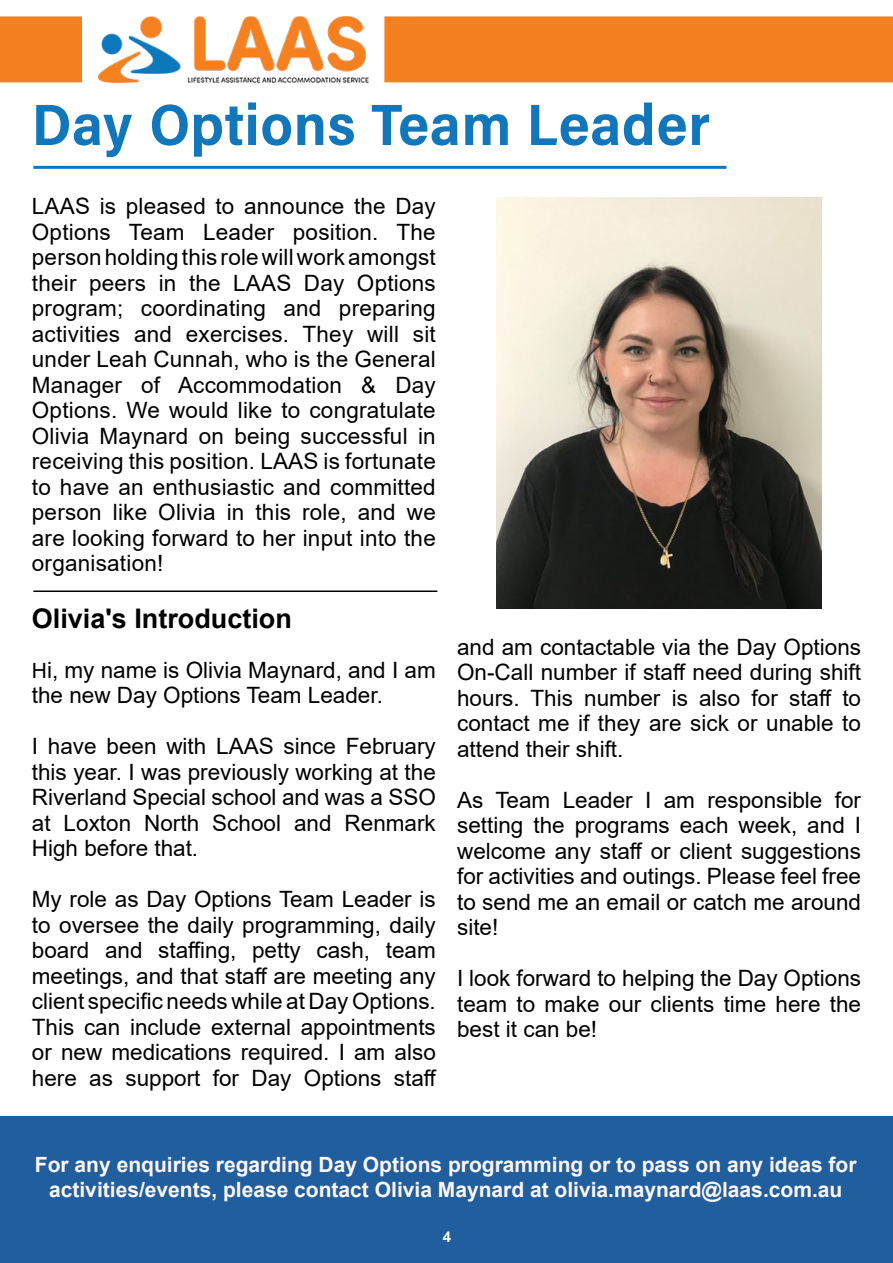
<style>
.page{position:relative;width:893px;height:1263px;background:#fff}
.page>*{position:absolute;margin:0;border:0;box-sizing:border-box;transform-origin:0 0}
.t1{font:58.5px "Acumin Variable Concept";letter-spacing:.01em;color:#1277ba}
.t2{font:700 27px "Arial";color:#000}
.t3{font:22.5px/25.5px "Arial";color:#000;text-align:justify}
.t4{font:700 21px/25.2px "Arial";color:#fff6f6;text-align:center}
.t5{font:700 15px "Arial";color:#fff}
.s1{font-size:21px}
</style>
<div class="page">
<div style="left:0;top:1116px;width:893px;height:147px;background:#215e9e"></div>
<hr style="left:33px;top:166px;width:693px;height:3px;background:#1277ba">
<img style="left:497px;top:198px;width:324px;height:410px">
<hr style="left:33px;top:590px;width:404px;height:2px;background:#000">
<div style="left:384px;top:16px;width:509px;height:66px;background:#f58020"></div>
<img style="left:98px;top:16px;width:270px;height:66px">
<div style="left:0;top:16px;width:82px;height:66px;background:#f58020"></div>
<h1 class="t1" style="left:32px;top:84px;width:680px">Day Options Team Leader</h1>
<p class="t3" style="left:32px;top:193px;width:405px">LAAS is pleased to announce the Day Options Team Leader position. The person holding this role will work amongst their peers in the LAAS Day Options program; coordinating and preparing activities and exercises. They will sit under Leah Cunnah, who is the General Manager of Accommodation &amp; Day Options. We would like to congratulate Olivia Maynard on being successful in receiving this position. LAAS is fortunate to have an enthusiastic and committed person like Olivia in this role, and we are looking forward to her input into the organisation!</p>
<p class="t2" style="left:32px;top:600px;width:261px">Olivia's Introduction</p>
<p class="t3" style="left:32px;top:657px;width:405px"><span class="s1">H</span>i, my name is Olivia Maynard, and I am the new Day Options Team Leader.</p>
<p class="t3" style="left:32px;top:733px;width:405px">I have been with LAAS since February this year. I was previously working at the Riverland Special school and was a SSO at Loxton North School and Renmark High before that.</p>
<p class="t3" style="left:32px;top:886px;width:406px">My role as Day Options Team Leader is to oversee the daily programming, daily board and staffing, petty cash, team meetings, and that staff are meeting any client specific needs while at Day Options.<br>This can include external appointments or new medications required. I am also here as support for Day Options staff</p>
<p class="t3" style="left:457px;top:634px;width:405px">and am contactable via the Day Options On-Call number if staff need during shift hours. This number is also for staff to contact me if they are sick or unable to attend their shift.</p>
<p class="t3" style="left:457px;top:787px;width:405px">As Team Leader I am responsible for setting the programs each week, and I welcome any staff or client suggestions for activities and outings. Please feel free to send me an email or catch me around site!</p>
<p class="t3" style="left:457px;top:965px;width:405px">I look forward to helping the Day Options team to make our clients time here the best it can be!</p>
<p class="t4" style="left:35px;top:1152px;width:823px">For any enquiries regarding Day Options programming or to pass on any ideas for activities/events, please contact Olivia Maynard at olivia.maynard@laas.com.au</p>
<p class="t5" style="left:443px;top:1226px;width:10px">4</p>
</div>
